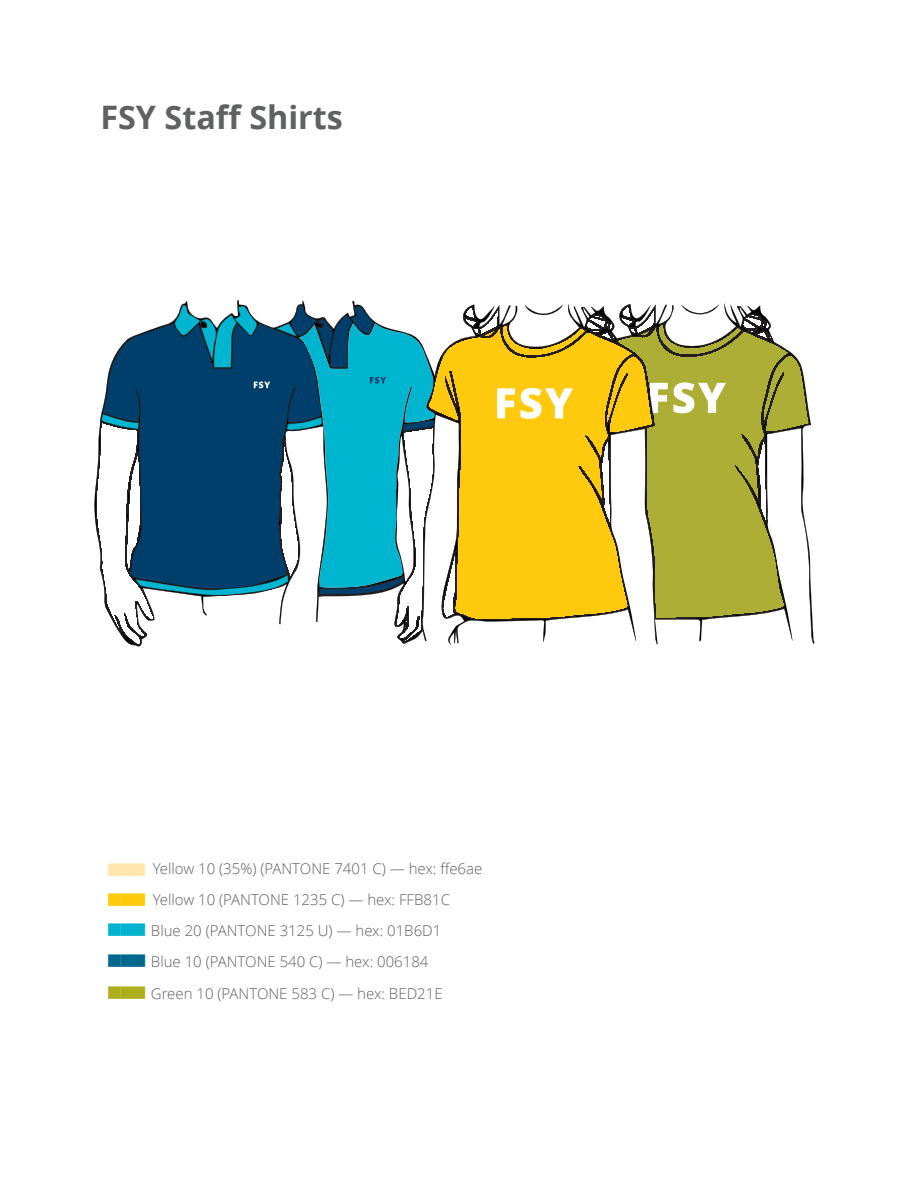
<style>
.page{position:relative;width:918px;height:1188px;background:#fff}
.page>*{position:absolute;margin:0;border:0;box-sizing:border-box;transform-origin:0 0}
.t1{font:700 32.25px "Zoramlds Lat";color:#606161}
.t2{font:300 18px "Zoramlds Lat";color:#ffe6ae}
.t3{font:300 18px "Zoramlds Lat";color:#feca0b}
.t4{font:300 18px "Zoramlds Lat";color:#03b2ce}
.t5{font:300 18px "Zoramlds Lat";color:#00688d}
.t6{font:300 18px "Zoramlds Lat";color:#afaf1e}
.t7{font:300 15px "Zoramlds Lat";color:#606161}
</style>
<div class="page">
<svg style="left:94px;top:300px;width:721px;height:346px"></svg>
<svg style="left:681px;top:304px;width:38px;height:14px"></svg>
<svg style="left:525px;top:305px;width:38px;height:12px"></svg>
<svg style="left:497px;top:388px;width:18px;height:30px"></svg>
<svg style="left:521px;top:388px;width:52px;height:31px"></svg>
<svg style="left:650px;top:382px;width:76px;height:31px"></svg>
<svg style="left:102px;top:305px;width:333px;height:291px"></svg>
<p class="t1" style="left:100px;top:93px;width:244px">FSY Staff Shirts</p>
<p class="t7" style="left:153px;top:858px;width:331px">Yellow 10 (35%) (PANTONE 7401 C) — hex: ffe6ae</p>
<p class="t2" style="left:108px;top:855px;width:39px">■■■</p>
<p class="t3" style="left:108px;top:885px;width:39px">■■■</p>
<p class="t4" style="left:108px;top:915px;width:39px">■■■</p>
<p class="t5" style="left:108px;top:946px;width:39px">■■■</p>
<p class="t6" style="left:108px;top:978px;width:39px">■■■</p>
<p class="t7" style="left:153px;top:889px;width:299px">Yellow 10 (PANTONE 1235 C) — hex: FFB81C</p>
<p class="t7" style="left:151px;top:920px;width:292px">Blue 20 (PANTONE 3125 U) — hex: 01B6D1</p>
<p class="t7" style="left:151px;top:951px;width:279px">Blue 10 (PANTONE 540 C) — hex: 006184</p>
<p class="t7" style="left:151px;top:982px;width:293px">Green 10 (PANTONE 583 C) — hex: BED21E</p>
</div>
